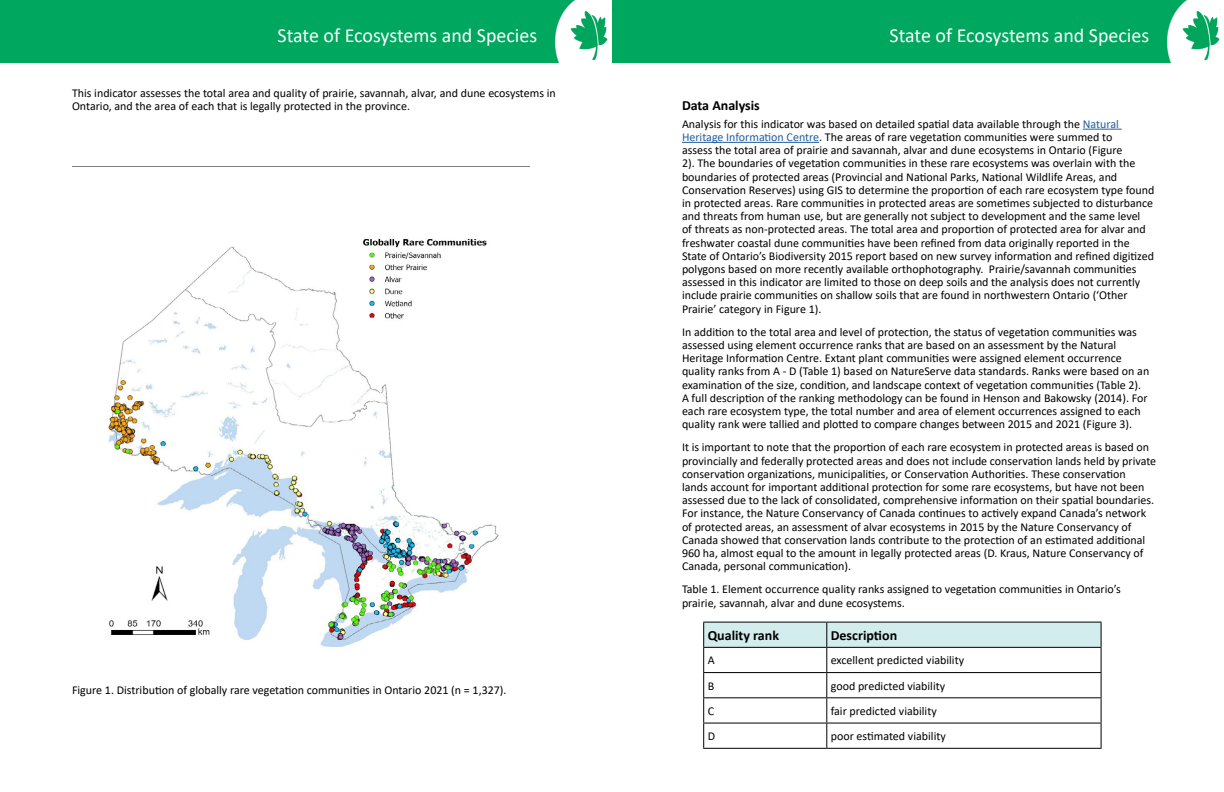
<style>
.page{position:relative;width:1224px;height:792px;background:#fff}
.page>*{position:absolute;margin:0;border:0;box-sizing:border-box;transform-origin:0 0}
.t1{font:20px "Calibri";color:#fbfbfb}
.t2{font:700 14px "Calibri";color:#000}
.t3{font:12px/13.2px "Calibri";color:#000}
.s1{color:#215e9e}
</style>
<div class="page">
<div style="left:0;top:0;width:609px;height:63px;background:#00a75f"></div>
<div style="left:612px;top:0;width:609px;height:63px;background:#00a75f"></div>
<hr style="left:1083px;top:129px;width:39px;height:1px;background:#215e9e">
<hr style="left:682px;top:142px;width:137px;height:1px;background:#215e9e">
<img style="left:72px;top:166px;width:457px;height:481px">
<svg style="left:703px;top:622px;width:399px;height:126px"></svg>
<hr style="left:703px;top:748px;width:124px;height:1px;background:#000">
<hr style="left:827px;top:748px;width:275px;height:1px;background:#000">
<h1 class="t1" style="left:278px;top:21px;width:261px">State of Ecosystems and Species</h1>
<h1 class="t1" style="left:890px;top:21px;width:261px">State of Ecosystems and Species</h1>
<p class="t3" style="left:72px;top:86px;width:485px">This indicator assesses the total area and quality of prairie, savannah, alvar, and dune ecosystems in<br>Ontario, and the area of each that is legally protected in the province.</p>
<p class="t3" style="left:72px;top:683px;width:436px">Figure 1. Distribution of globally rare vegetation communities in Ontario 2021 (n = 1,327).</p>
<p class="t2" style="left:682px;top:96px;width:79px">Data Analysis</p>
<p class="t3" style="left:682px;top:117px;width:474px">Analysis for this indicator was based on detailed spatial data available through the <span class="s1">Natural Heritage Information Centre</span>. The areas of rare vegetation communities were summed to<br>assess the total area of prairie and savannah, alvar and dune ecosystems in Ontario (Figure<br>2). The boundaries of vegetation communities in these rare ecosystems was overlain with the boundaries of protected areas (Provincial and National Parks, National Wildlife Areas, and Conservation Reserves) using GIS to determine the proportion of each rare ecosystem type found in protected areas. Rare communities in protected areas are sometimes subjected to disturbance and threats from human use, but are generally not subject to development and the same level<br>of threats as non-protected areas. The total area and proportion of protected area for alvar and freshwater coastal dune communities have been refined from data originally reported in the State of Ontario’s Biodiversity 2015 report based on new survey information and refined digitized polygons based on more recently available orthophotography. Prairie/savannah communities assessed in this indicator are limited to those on deep soils and the analysis does not currently include prairie communities on shallow soils that are found in northwestern Ontario (‘Other Prairie’ category in Figure 1).</p>
<p class="t3" style="left:682px;top:325px;width:469px">In addition to the total area and level of protection, the status of vegetation communities was assessed using element occurrence ranks that are based on an assessment by the Natural Heritage Information Centre. Extant plant communities were assigned element occurrence quality ranks from A - D (Table 1) based on NatureServe data standards. Ranks were based on an examination of the size, condition, and landscape context of vegetation communities (Table 2).<br>A full description of the ranking methodology can be found in Henson and Bakowsky (2014). For each rare ecosystem type, the total number and area of element occurrences assigned to each quality rank were tallied and plotted to compare changes between 2015 and 2021 (Figure 3).</p>
<p class="t3" style="left:682px;top:441px;width:476px">It is important to note that the proportion of each rare ecosystem in protected areas is based on provincially and federally protected areas and does not include conservation lands held by private conservation organizations, municipalities, or Conservation Authorities. These conservation<br>lands account for important additional protection for some rare ecosystems, but have not been assessed due to the lack of consolidated, comprehensive information on their spatial boundaries.<br>For instance, the Nature Conservancy of Canada continues to actively expand Canada’s network of protected areas, an assessment of alvar ecosystems in 2015 by the Nature Conservancy of Canada showed that conservation lands contribute to the protection of an estimated additional 960 ha, almost equal to the amount in legally protected areas (D. Kraus, Nature Conservancy of Canada, personal communication).</p>
<p class="t3" style="left:682px;top:583px;width:440px">Table 1. Element occurrence quality ranks assigned to vegetation communities in Ontario’s prairie, savannah, alvar and dune ecosystems.</p>
<p class="t2" style="left:708px;top:625px;width:73px">Quality rank</p>
<p class="t2" style="left:831px;top:625px;width:68px">Description</p>
<p class="t3" style="left:708px;top:654px;width:8px">A</p>
<p class="t3" style="left:831px;top:654px;width:135px">excellent predicted viability</p>
<p class="t3" style="left:708px;top:679px;width:8px">B</p>
<p class="t3" style="left:831px;top:679px;width:116px">good predicted viability</p>
<p class="t3" style="left:708px;top:704px;width:8px">C</p>
<p class="t3" style="left:831px;top:704px;width:108px">fair predicted viability</p>
<p class="t3" style="left:708px;top:729px;width:9px">D</p>
<p class="t3" style="left:831px;top:729px;width:117px">poor estimated viability</p>
</div>
